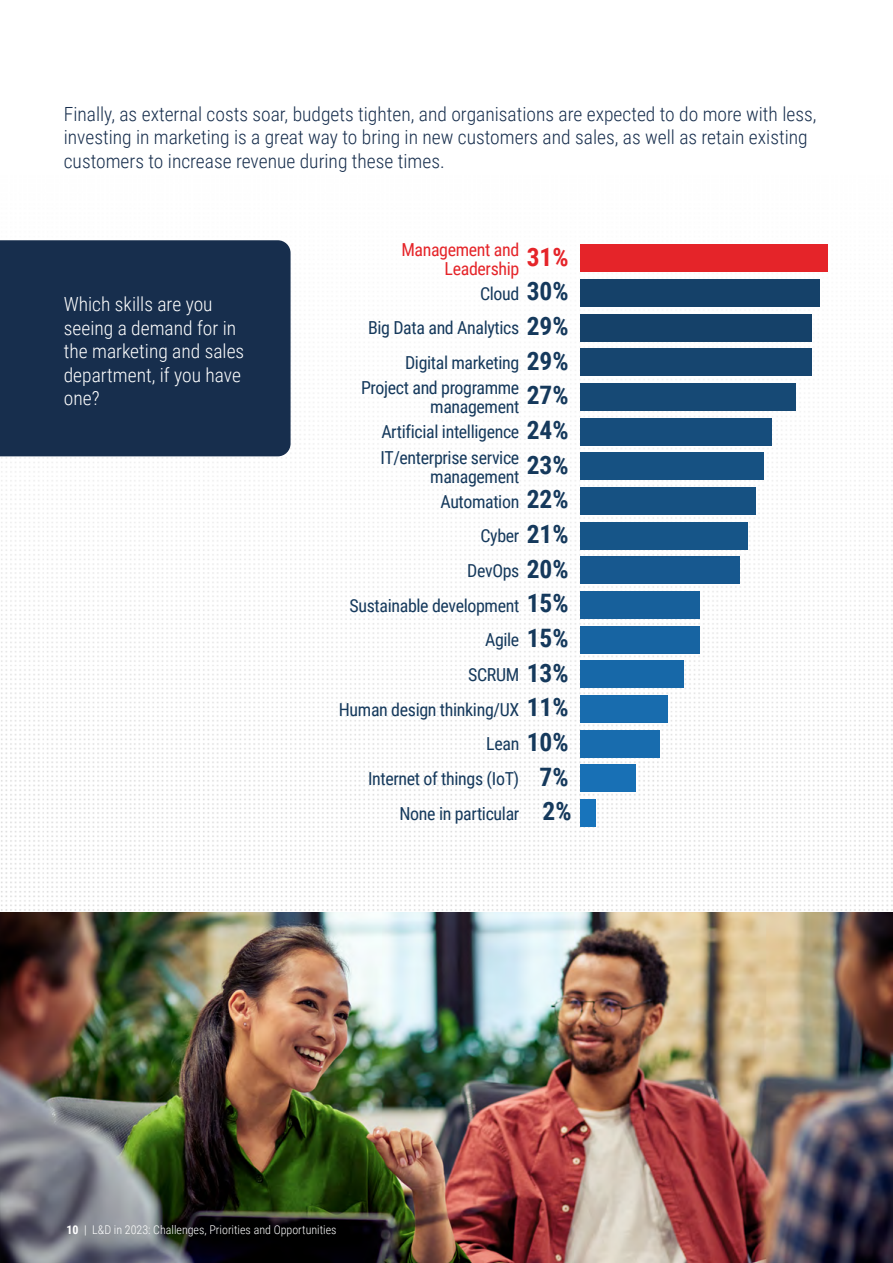
<style>
.page{position:relative;width:893px;height:1263px;background:#fff}
.page>*{position:absolute;margin:0;border:0;box-sizing:border-box;transform-origin:0 0}
.t1{font:700 25.35px/34.7px "Roboto Condensed";color:#15395c;text-align:right}
.t2{font:700 25.35px "Roboto Condensed";color:#e52429}
.t3{font:300 19.5px/23.4px "Roboto Condensed";color:#172e4d}
.t4{font:300 19.5px/23.4px "Roboto Condensed";color:#fff}
.t5{font:17.85px/34.7px "Roboto Condensed";letter-spacing:-.02em;color:#15395c;text-align:right}
.t6{font:17.85px/18.9px "Roboto Condensed";letter-spacing:-.02em;color:#e52429;text-align:right}
.t7{font:300 12px "Roboto Condensed";color:#fff}
.s1{font-weight:700}
</style>
<div class="page">
<img style="left:0;top:244px;width:893px;height:667px">
<div style="left:580px;top:799px;width:16px;height:28px;background:#1874bb"></div>
<div style="left:580px;top:765px;width:56px;height:27px;background:#1870b5"></div>
<div style="left:580px;top:730px;width:80px;height:27px;background:#186cae"></div>
<div style="left:580px;top:695px;width:88px;height:28px;background:#186cae"></div>
<div style="left:580px;top:661px;width:104px;height:27px;background:#1768a8"></div>
<div style="left:580px;top:626px;width:120px;height:27px;background:#1764a2"></div>
<div style="left:580px;top:591px;width:120px;height:28px;background:#17609b"></div>
<div style="left:580px;top:557px;width:160px;height:27px;background:#17588f"></div>
<div style="left:580px;top:522px;width:168px;height:27px;background:#165588"></div>
<div style="left:580px;top:487px;width:176px;height:28px;background:#165182"></div>
<div style="left:580px;top:453px;width:184px;height:27px;background:#165182"></div>
<div style="left:580px;top:418px;width:192px;height:27px;background:#164d7c"></div>
<div style="left:580px;top:383px;width:216px;height:28px;background:#164975"></div>
<div style="left:580px;top:349px;width:232px;height:27px;background:#16456f"></div>
<div style="left:580px;top:314px;width:232px;height:27px;background:#154169"></div>
<div style="left:580px;top:279px;width:240px;height:28px;background:#154169"></div>
<div style="left:580px;top:245px;width:248px;height:27px;background:#e52429"></div>
<img style="left:0;top:912px;width:893px;height:351px">
<div style="left:0;top:240px;width:291px;height:216px;background:#172e4d"></div>
<p class="t3" style="left:64px;top:102px;width:754px">Finally, as external costs soar, budgets tighten, and organisations are expected to do more with less, investing in marketing is a great way to bring in new customers and sales, as well as retain existing customers to increase revenue during these times.</p>
<p class="t4" style="left:64px;top:292px;width:182px">Which skills are you seeing a demand for in the marketing and sales department, if you have one?</p>
<p class="t6" style="left:401px;top:239px;width:120px">Management and<br>Leadership</p>
<p class="t5" style="left:368px;top:275px;width:153px">Cloud<br>Big Data and Analytics<br>Digital marketing</p>
<p class="t5" style="left:361px;top:378px;width:160px;line-height:18.9px">Project and programme management</p>
<p class="t5" style="left:380px;top:447px;width:140px;line-height:18.9px">IT/enterprise service management</p>
<p class="t5" style="left:339px;top:483px;width:182px">Automation<br>Cyber<br>DevOps<br>Sustainable development<br>Agile<br>SCRUM<br>Human design thinking/UX<br>Lean<br>Internet of things (IoT)<br>None in particular</p>
<p class="t5" style="left:381px;top:414px;width:139px">Artificial intelligence</p>
<h1 class="t2" style="left:527px;top:239px;width:43px">31%</h1>
<h1 class="t1" style="left:527px;top:273px;width:46px">30%<br>29%<br>29%<br>27%<br>24%<br>23%<br>22%<br>21%<br>20%<br>15%<br>15%<br>13%<br>11%<br>10%<br>7%<br>2%</h1>
<p class="t7" style="left:67px;top:1221px;width:272px"><span class="s1">10</span> | L&amp;D in 2023: Challenges, Priorities and Opportunities</p>
</div>
